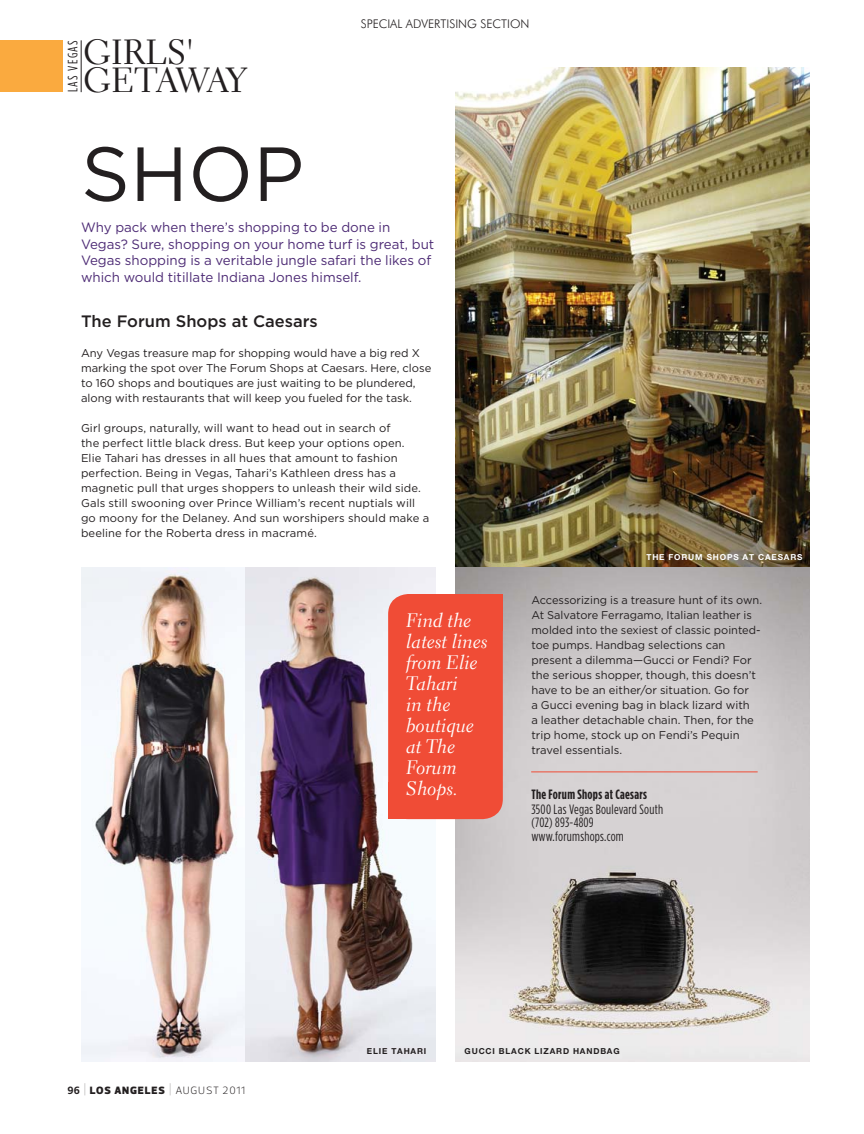
<style>
.page{position:relative;width:864px;height:1134px;background:#fff}
.page>*{position:absolute;margin:0;border:0;box-sizing:border-box;transform-origin:0 0}
.t1{font:76.5px "Gotham";color:#231f20}
.t2{font:34.95px "Electra LH";letter-spacing:-.045em;color:#231f20}
.t3{font:34.95px "Electra LH";color:#231f20}
.t4{font:19.5px/21px "Electra LH Cursive";color:#fff}
.t5{font:500 16.5px "Gotham";color:#231f20}
.t6{font:13.5px/16.5px "Gotham";color:#4d2b75}
.t7{font:13.5px/15px "Gotham Condensed";letter-spacing:.02em;color:#231f20}
.t8{font:13.5px "Gotham Condensed";letter-spacing:.1em;color:#231f20}
.t9{font:300 12px "Futura BT";color:#231f20}
.t10{font:11.25px/15px "Gotham";color:#231f20}
.t11{font:900 10.8px "Prelo";letter-spacing:.075em;color:#231f20}
.t12{font:700 8.25px "Helvetica Neue";letter-spacing:.1em;color:#231f20}
.t13{font:700 8.25px "Helvetica Neue";letter-spacing:.1em;color:#fff}
.s1{font-weight:700}
.s2{font-weight:300;font-size:13.8px}
.s3{font-weight:300}
</style>
<div class="page">
<div style="left:0;top:40px;width:63px;height:52px;background:#faaa3f"></div>
<hr style="left:81px;top:40px;width:1px;height:52px;background:#231f20">
<img style="left:81px;top:567px;width:164px;height:495px">
<img style="left:245px;top:567px;width:190px;height:495px">
<img style="left:456px;top:68px;width:354px;height:994px">
<div style="left:388px;top:594px;width:115px;height:225px;background:#f04c36;border-radius:20px"></div>
<div style="left:448px;top:594px;width:55px;height:37px;background:#f04c36"></div>
<div style="left:388px;top:782px;width:55px;height:37px;background:#f04c36"></div>
<hr style="left:531px;top:772px;width:227px;height:1px;background:#f04c36">
<p class="t3" style="left:84px;top:38px;width:112px">GIRLS'</p>
<p class="t8" style="left:68px;top:92px;width:53px;rotate:-90deg">LAS VEGAS</p>
<p class="t2" style="left:84px;top:66px;width:164px">GETAWAY</p>
<p class="t9" style="left:361px;top:19px;width:170px">SPECIAL ADVERTISING SECTION</p>
<p class="t1" style="left:81px;top:145px;width:225px">SHOP</p>
<p class="t6" style="left:81px;top:220px;width:355px">Why pack when there’s shopping to be done in Vegas? Sure, shopping on your home turf is great, but Vegas shopping is a veritable jungle safari the likes of which would titillate Indiana Jones himself.</p>
<p class="t5" style="left:81px;top:312px;width:238px">The Forum Shops at Caesars</p>
<p class="t10" style="left:81px;top:346px;width:352px">Any Vegas treasure map for shopping would have a big red X marking the spot over The Forum Shops at Caesars. Here, close to 160 shops and boutiques are just waiting to be plundered, along with restaurants that will keep you fueled for the task.</p>
<p class="t10" style="left:81px;top:421px;width:350px">Girl groups, naturally, will want to head out in search of<br>the perfect little black dress. But keep your options open.<br>Elie Tahari has dresses in all hues that amount to fashion perfection. Being in Vegas, Tahari’s Kathleen dress has a magnetic pull that urges shoppers to unleash their wild side.<br>Gals still swooning over Prince William’s recent nuptials will go moony for the Delaney. And sun worshipers should make a beeline for the Roberta dress in macramé.</p>
<p class="t4" style="left:406px;top:612px;width:83px">Find the latest lines from Elie<br>Tahari<br>in the boutique at The<br>Forum<br>Shops.</p>
<p class="t13" style="left:646px;top:554px;width:158px">THE FORUM SHOPS AT CAESARS</p>
<p class="t10" style="left:531px;top:593px;width:232px">Accessorizing is a treasure hunt of its own.<br>At Salvatore Ferragamo, Italian leather is molded into the sexiest of classic pointed&shy;toe pumps. Handbag selections can present a dilemma—Gucci or Fendi? For the serious shopper, though, this doesn’t have to be an either/or situation. Go for<br>a Gucci evening bag in black lizard with<br>a leather detachable chain. Then, for the trip home, stock up on Fendi’s Pequin travel essentials.</p>
<p class="t7" style="left:531px;top:788px;width:133px"><span class="s1">The Forum Shops at Caesars<br></span>3500 Las Vegas Boulevard South</p>
<p class="t7" style="left:531px;top:817px;width:94px;line-height:13.5px">(702) 893-4809 www.forumshops.com</p>
<p class="t11" style="left:68px;top:1083px;width:179px"><span class="s1">96</span> <span class="s2">|</span> LOS ANGELES <span class="s2">|</span> <span class="s3">AUGUST 2011</span></p>
<p class="t12" style="left:367px;top:1049px;width:61px">ELIE TAHARI</p>
<p class="t12" style="left:465px;top:1049px;width:157px">GUCCI BLACK LIZARD HANDBAG</p>
</div>
